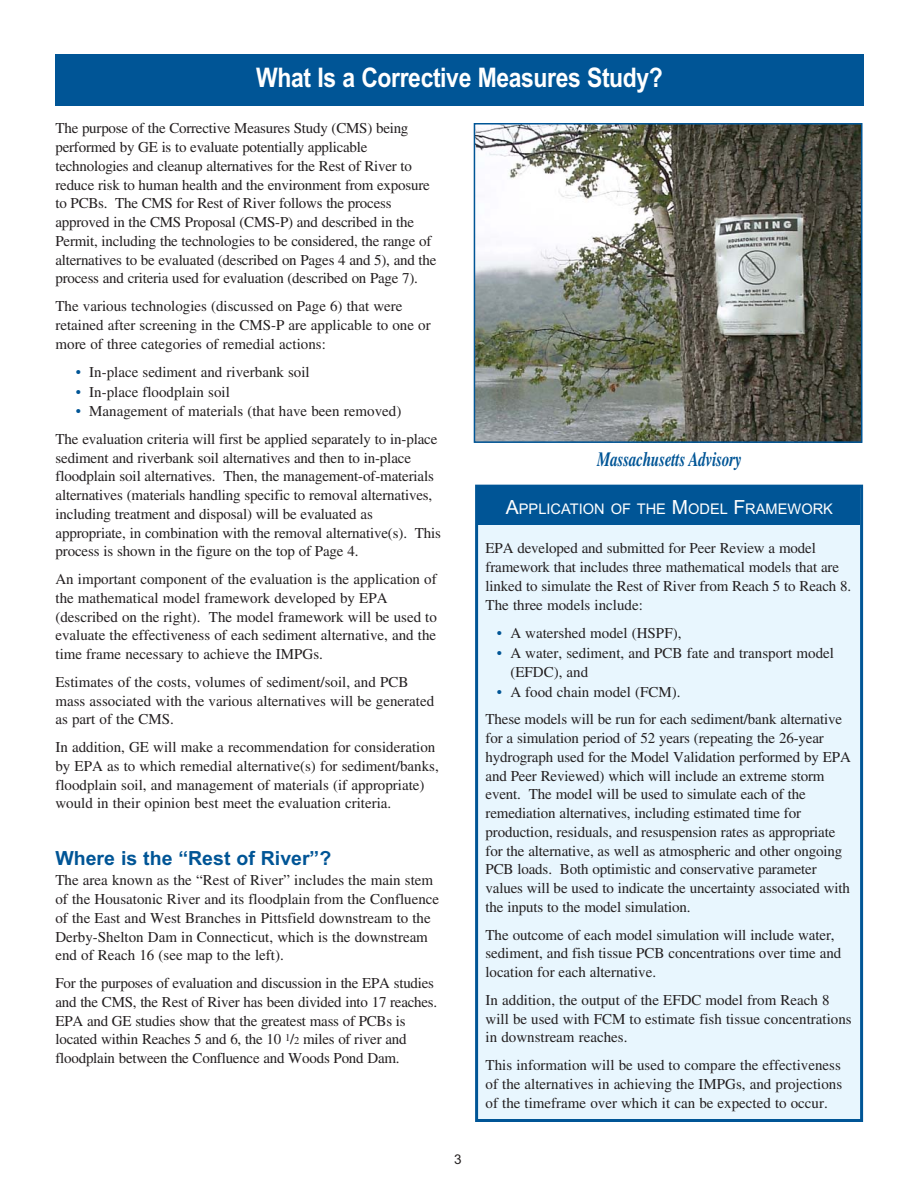
<style>
.page{position:relative;width:918px;height:1188px;background:#fff}
.page>*{position:absolute;margin:0;border:0;box-sizing:border-box;transform-origin:0 0}
.t1{font:700 27px "Arial";letter-spacing:-.015em;color:#fff;scale:.85 1}
.t2{font:italic 700 20.25px "Times";letter-spacing:-.01em;color:#005596;scale:.74 1}
.t3{font:700 19.5px "Arial";color:#005596}
.t4{font:15px/18.8px "Times";letter-spacing:-.01em;color:#231f20}
.t5{font:14.7px "Arial";color:#fff}
.t6{font:13.5px "Arial";color:#231f20}
.s1{color:#005596}
.s2{font-size:10.5px}
.s3{font-size:19.5px}
</style>
<div class="page">
<div style="left:55px;top:54px;width:809px;height:52px;background:#005596"></div>
<img style="left:477px;top:126px;width:382px;height:314px">
<div style="left:474px;top:123px;width:388px;height:320px;border:2px solid #005596"></div>
<div style="left:477px;top:486px;width:385px;height:634px;background:#e8f6fe"></div>
<div style="left:475px;top:485px;width:388px;height:637px;border:3px solid #005596"></div>
<div style="left:477px;top:488px;width:383px;height:37px;background:#005596"></div>
<h1 class="t1" style="left:256px;top:67px;width:480px">What Is a Corrective Measures Study?</h1>
<p class="t4" style="left:56px;top:120px;width:382px">The purpose of the Corrective Measures Study (CMS) being performed by GE is to evaluate potentially applicable technologies and cleanup alternatives for the Rest of River to reduce risk to human health and the environment from exposure to PCBs. The CMS for Rest of River follows the process approved in the CMS Proposal (CMS-P) and described in the Permit, including the technologies to be considered, the range of alternatives to be evaluated (described on Pages 4 and 5), and the process and criteria used for evaluation (described on Page 7).</p>
<p class="t4" style="left:56px;top:298px;width:377px">The various technologies (discussed on Page 6) that were retained after screening in the CMS-P are applicable to one or more of three categories of remedial actions:</p>
<p class="t4" style="left:76px;top:364px;width:236px"><span class="s1">•</span> In-place sediment and riverbank soil</p>
<p class="t4" style="left:76px;top:384px;width:156px"><span class="s1">•</span> In-place floodplain soil</p>
<p class="t4" style="left:56px;top:399px;width:383px;line-height:27.8px;text-indent:20px"><span class="s1">•</span> Management of materials (that have been removed)<br>The evaluation criteria will first be applied separately to in-place</p>
<p class="t4" style="left:56px;top:450px;width:387px">sediment and riverbank soil alternatives and then to in-place floodplain soil alternatives. Then, the management-of-materials alternatives (materials handling specific to removal alternatives, including treatment and disposal) will be evaluated as appropriate, in combination with the removal alternative(s). This process is shown in the figure on the top of Page 4.</p>
<p class="t4" style="left:56px;top:571px;width:383px">An important component of the evaluation is the application of the mathematical model framework developed by EPA (described on the right). The model framework will be used to evaluate the effectiveness of each sediment alternative, and the time frame necessary to achieve the IMPGs.</p>
<p class="t4" style="left:56px;top:674px;width:380px">Estimates of the costs, volumes of sediment/soil, and PCB mass associated with the various alternatives will be generated as part of the CMS.</p>
<p class="t4" style="left:56px;top:739px;width:385px">In addition, GE will make a recommendation for consideration by EPA as to which remedial alternative(s) for sediment/banks, floodplain soil, and management of materials (if appropriate) would in their opinion best meet the evaluation criteria.</p>
<h3 class="t3" style="left:56px;top:851px;width:277px">Where is the “Rest of River”?</h3>
<p class="t4" style="left:56px;top:872px;width:385px">The area known as the “Rest of River” includes the main stem of the Housatonic River and its floodplain from the Confluence of the East and West Branches in Pittsfield downstream to the Derby-Shelton Dam in Connecticut, which is the downstream end of Reach 16 (see map to the left).</p>
<p class="t4" style="left:56px;top:975px;width:383px">For the purposes of evaluation and discussion in the EPA studies and the CMS, the Rest of River has been divided into 17 reaches.<br>EPA and GE studies show that the greatest mass of PCBs is located within Reaches 5 and 6, the 10 <sup>1</sup>/<span class="s2">2</span> miles of river and floodplain between the Confluence and Woods Pond Dam.</p>
<p class="t6" style="left:454px;top:1155px;width:9px">3</p>
<h2 class="t2" style="left:597px;top:452px;width:197px">Massachusetts Advisory</h2>
<p class="t5" style="left:506px;top:503px;width:329px"><span class="s3">A</span>PPLICATION OF THE <span class="s3">M</span>ODEL <span class="s3">F</span>RAMEWORK</p>
<p class="t4" style="left:486px;top:540px;width:367px">EPA developed and submitted for Peer Review a model framework that includes three mathematical models that are linked to simulate the Rest of River from Reach 5 to Reach 8.<br>The three models include:</p>
<p class="t4" style="left:497px;top:625px;width:186px"><span class="s1">•</span> A watershed model (HSPF),</p>
<p class="t4" style="left:510px;top:644px;width:325px;line-height:19.5px;text-indent:-14px"><span class="s1">•</span> A water, sediment, and PCB fate and transport model (EFDC), and</p>
<p class="t4" style="left:486px;top:679px;width:358px;line-height:27.8px;text-indent:11px"><span class="s1">•</span> A food chain model (FCM).<br>These models will be run for each sediment/bank alternative</p>
<p class="t4" style="left:486px;top:730px;width:367px">for a simulation period of 52 years (repeating the 26-year hydrograph used for the Model Validation performed by EPA and Peer Reviewed) which will include an extreme storm event. The model will be used to simulate each of the remediation alternatives, including estimated time for production, residuals, and resuspension rates as appropriate for the alternative, as well as atmospheric and other ongoing PCB loads. Both optimistic and conservative parameter values will be used to indicate the uncertainty associated with the inputs to the model simulation.</p>
<p class="t4" style="left:486px;top:927px;width:357px">The outcome of each model simulation will include water, sediment, and fish tissue PCB concentrations over time and location for each alternative.</p>
<p class="t4" style="left:486px;top:992px;width:368px">In addition, the output of the EFDC model from Reach 8 will be used with FCM to estimate fish tissue concentrations in downstream reaches.</p>
<p class="t4" style="left:486px;top:1057px;width:358px;text-align:justify">This information will be used to compare the effectiveness of the alternatives in achieving the IMPGs, and projections of the timeframe over which it can be expected to occur.</p>
</div>
